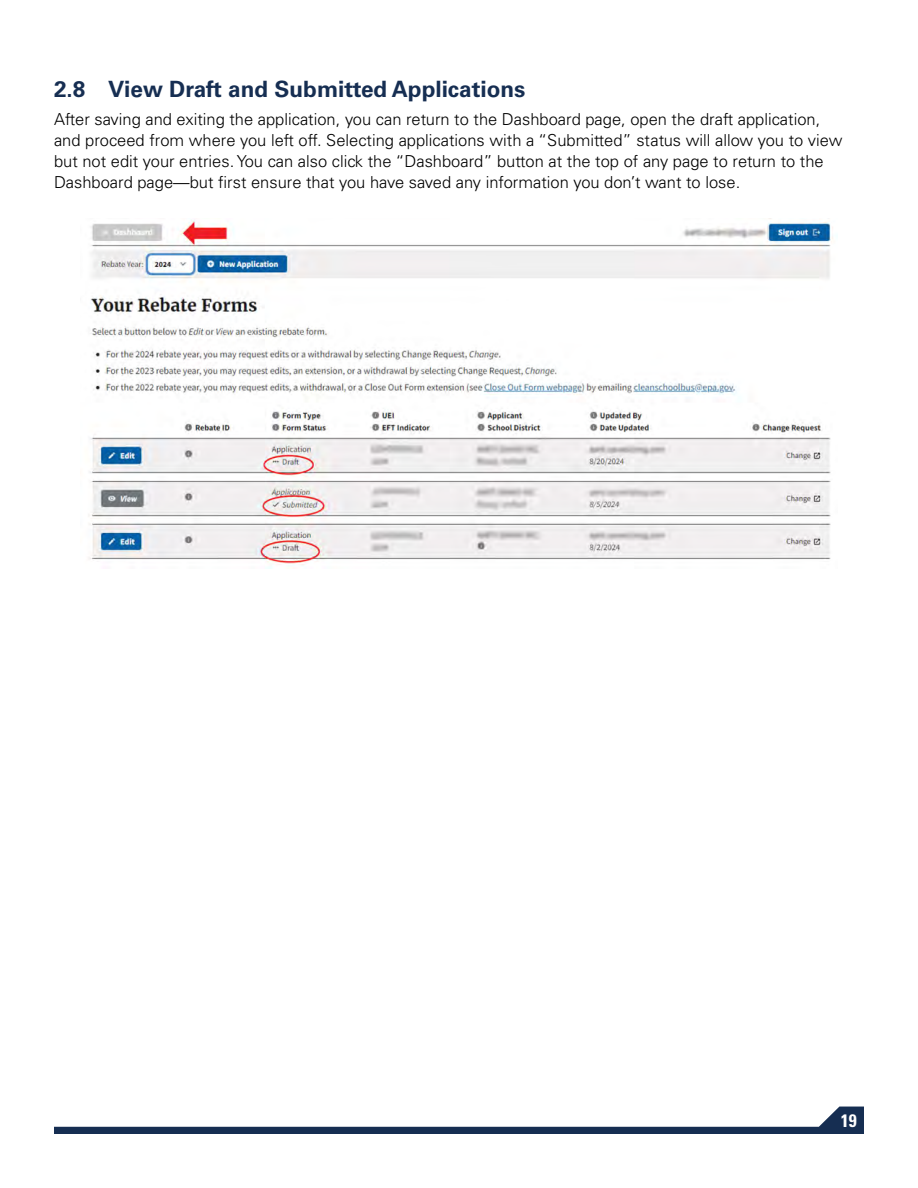
<style>
.page{position:relative;width:918px;height:1188px;background:#fff}
.page>*{position:absolute;margin:0;border:0;box-sizing:border-box;transform-origin:0 0}
.t1{font:700 22.5px "Univers LT Std";color:#162e52}
.t2{font:700 condensed 18px "Univers LT Std";color:#fff}
.t3{font:300 16.5px/21px "Univers LT Std";color:#000}
</style>
<div class="page">
<svg style="left:54px;top:1107px;width:810px;height:27px"></svg>
<img style="left:89px;top:218px;width:744px;height:350px">
<h3 class="t1" style="left:54px;top:76px;width:473px">2.8 View Draft and Submitted Applications</h3>
<p class="t3" style="left:54px;top:109px;width:790px">After saving and exiting the application, you can return to the Dashboard page, open the draft application, and proceed from where you left off. Selecting applications with a “Submitted” status will allow you to view but not edit your entries. You can also click the “Dashboard” button at the top of any page to return to the Dashboard page—but frst ensure that you have saved any information you don’t want to lose.</p>
<p class="t2" style="left:841px;top:1109px;width:17px">19</p>
</div>
